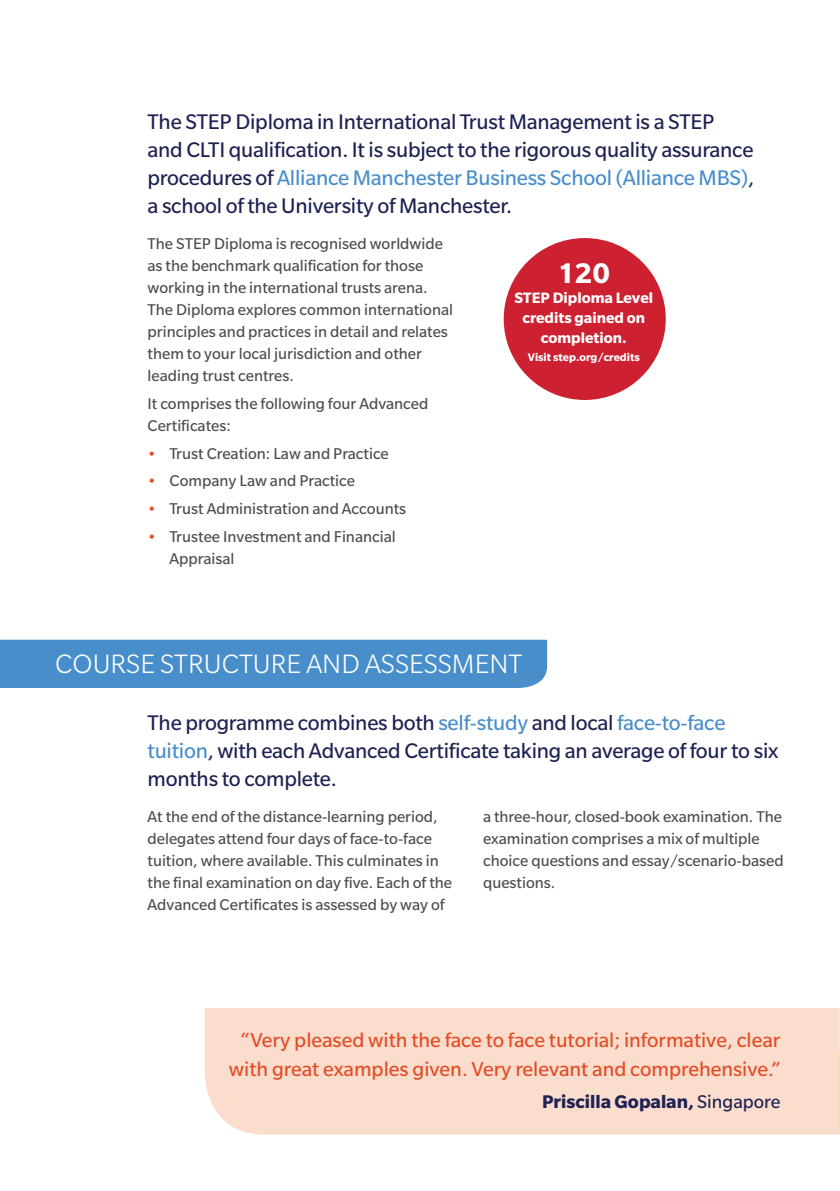
<style>
.page{position:relative;width:840px;height:1191px;background:#fff}
.page>*{position:absolute;margin:0;border:0;box-sizing:border-box;transform-origin:0 0}
.t1{font:700 31px "Slate Std";color:#fff}
.t2{font:300 28.8px "Slate Std";color:#fff}
.t3{font:23px/28px "Slate Std";letter-spacing:-.01em;color:#1e2152}
.BODY_8_5pt_Grey{font:22px/29px "Slate Std";color:#e44b25;text-align:center}
.BODY_8_5pt_Grey-2{font:700 20px "Slate Std";color:#1e2152}
.BODY_8_5pt_Grey-3{font:17px/22px "Slate Std";color:#4b4c4d}
.t4{font:700 16.4px/20px "Slate Std";color:#fff;text-align:center}
.t5{font:700 12px "Slate Std";color:#fff}
.s1{color:#488ecb}
.s2{color:#e44b25}
.s3{font-weight:400}
</style>
<div class="page">
<div style="left:205px;top:1008px;width:634px;height:126px;background:#faddcd"></div>
<svg style="left:839px;top:1053px;width:1px;height:81px"></svg>
<div style="left:503px;top:238px;width:162px;height:162px;background:#cd2030;border-radius:50%"></div>
<div style="left:0;top:640px;width:547px;height:48px;background:#488ecb"></div>
<p class="t3" style="left:147px;top:107px;width:607px">The STEP Diploma in International Trust Management is a STEP and CLTI qualification. It is subject to the rigorous quality assurance procedures of <span class="s1">Alliance Manchester Business School (Alliance MBS)</span>, a school of the University of Manchester.</p>
<p class="BODY_8_5pt_Grey-3" style="left:147px;top:233px;width:307px">The STEP Diploma is recognised worldwide as the benchmark qualification for those working in the international trusts arena.<br>The Diploma explores common international principles and practices in detail and relates them to your local jurisdiction and other leading trust centres.</p>
<p class="BODY_8_5pt_Grey-3" style="left:147px;top:392px;width:282px">It comprises the following four Advanced<br>Certificates:</p>
<p class="BODY_8_5pt_Grey-3" style="left:147px;top:442px;width:243px"><span class="s2">•</span> Trust Creation: Law and Practice</p>
<p class="BODY_8_5pt_Grey-3" style="left:147px;top:470px;width:209px"><span class="s2">•</span> Company Law and Practice</p>
<p class="BODY_8_5pt_Grey-3" style="left:147px;top:497px;width:260px"><span class="s2">•</span> Trust Administration and Accounts</p>
<p class="BODY_8_5pt_Grey-3" style="left:169px;top:525px;width:227px;text-indent:-22px"><span class="s2">•</span> Trustee Investment and Financial<br>Appraisal</p>
<p class="t1" style="left:557px;top:256px;width:54px">120</p>
<p class="t4" style="left:514px;top:288px;width:140px">STEP Diploma Level credits gained on completion.</p>
<p class="t5" style="left:527px;top:351px;width:113px">Visit step.org/credits</p>
<p class="t2" style="left:55px;top:649px;width:468px">COURSE STRUCTURE AND ASSESSMENT</p>
<p class="t3" style="left:147px;top:708px;width:632px">The programme combines both <span class="s1">self-study</span> and local <span class="s1">face-to-face tuition</span>, with each Advanced Certificate taking an average of four to six months to complete.</p>
<p class="BODY_8_5pt_Grey-3" style="left:147px;top:805px;width:306px">At the end of the distance-learning period, delegates attend four days of face-to-face tuition, where available. This culminates in the final examination on day five. Each of the Advanced Certificates is assessed by way of</p>
<p class="BODY_8_5pt_Grey-3" style="left:483px;top:805px;width:302px">a three-hour, closed-book examination. The examination comprises a mix of multiple choice questions and essay/scenario-based questions.</p>
<p class="BODY_8_5pt_Grey" style="left:229px;top:1025px;width:552px">“Very pleased with the face to face tutorial; informative, clear with great examples given. Very relevant and comprehensive.”</p>
<p class="BODY_8_5pt_Grey-2" style="left:541px;top:1090px;width:240px">Priscilla Gopalan, <span class="s3">Singapore</span></p>
</div>
